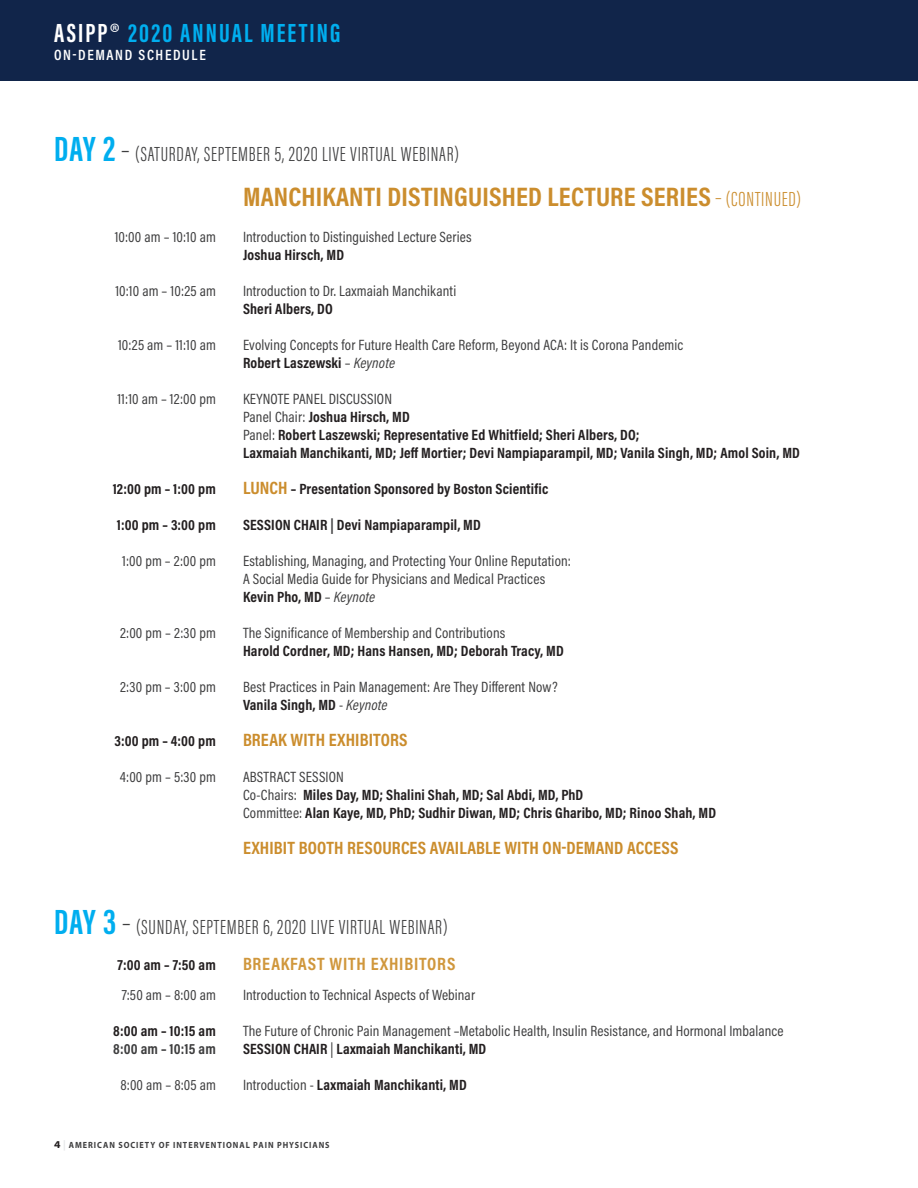
<style>
.page{position:relative;width:918px;height:1188px;background:#fff}
.page>*{position:absolute;margin:0;border:0;box-sizing:border-box;transform-origin:0 0}
.t1{font:27px "Acumin Variable Concept";letter-spacing:-.135em;color:#cb8d2d}
.t2{font:27px "Acumin Variable Concept";letter-spacing:-.175em;color:#00aeef}
.t3{font:21px "Acumin Variable Concept";letter-spacing:-.265em;color:#3e3e3f}
.t4{font:18px "Acumin Variable Concept";letter-spacing:-.13em;color:#cb8d2d}
.t5{font:18px "Acumin Variable Concept";letter-spacing:-.085em;color:#d0973c}
.t6{font:15px "Acumin Variable Concept";letter-spacing:-.07em;color:#231f20}
.t7{font:15px "Acumin Variable Concept";letter-spacing:-.085em;color:#3e3e3f}
.t8{font:15px "Acumin Variable Concept";letter-spacing:-.065em;color:#3e3e3f}
.t9{font:15px "Acumin Variable Concept";letter-spacing:-.165em;color:#3e3e3f}
.t10{font:15px "Acumin Variable Concept";letter-spacing:-.09em;color:#231f20}
.t11{font:15px "Acumin Variable Concept";letter-spacing:-.095em;color:#fff}
.t12{font:15px "Acumin Variable Concept";letter-spacing:-.15em;color:#3e3e3f}
.t13{font:700 9px "Myriad Pro";letter-spacing:.12em;color:#3e3e3f;scale:.9 1}
.s1{color:#fff}
.s2{font-family:"Myriad Pro";font-stretch:condensed;color:#fff}
.s3{font-size:36px;color:#00aeef}
.s4{font-size:27px}
.s5{font-size:21px}
.s6{color:#3e3e3f}
.s7{font-size:18px;color:#cb8d2d}
.s8{font-size:10.5px;color:#231f20}
.s9{font-size:10.5px;color:#e4e5e7}
</style>
<div class="page">
<div style="left:0;top:0;width:918px;height:81px;background:#11254a"></div>
<h1 class="t2" style="left:54px;top:14px;width:297px"><span class="s1">ASI PP</span><span class="s2">®</span> 2020 ANNUAL MEETI NG</h1>
<p class="t11" style="left:54px;top:44px;width:156px">ON-DEMAND SCHEDULE</p>
<p class="t3" style="left:54px;top:140px;width:409px"><span class="s3">DAY 2</span> <span class="s4">–</span> (SATURDAY, SEPTEMBER5, 2020LIVEVI RTUALWEBI NAR)</p>
<p class="t1" style="left:243px;top:179px;width:562px">MANCHI KANTI DISTI NGUISHED LECTURE SERI ES <span class="s5">– (CONTINUED)</span></p>
<p class="t7" style="left:115px;top:227px;width:105px">10:00 am – 10:10 am</p>
<p class="t8" style="left:243px;top:227px;width:231px">Introduction to Distinguished Lecture Series</p>
<p class="t6" style="left:243px;top:245px;width:106px">Joshua Hirsch, MD</p>
<p class="t7" style="left:115px;top:281px;width:105px">10:10 am – 10:25 am</p>
<p class="t7" style="left:243px;top:281px;width:215px">Introduction to Dr. Laxmaiah Manchikanti</p>
<p class="t6" style="left:243px;top:299px;width:95px">Sheri Albers, DO</p>
<p class="t7" style="left:118px;top:335px;width:102px">10:25 am – 11:10 am</p>
<p class="t7" style="left:243px;top:335px;width:443px">Evolving Concepts for Future Health Care Reform, Beyond ACA: It is Corona Pandemic</p>
<p class="t6" style="left:243px;top:353px;width:155px">Robert Laszewski <span class="s6">– Keynote</span></p>
<p class="t7" style="left:118px;top:389px;width:103px">11:10 am – 12:00 pm</p>
<p class="t9" style="left:243px;top:389px;width:154px">KEYNOTE PANEL DISCUSSION</p>
<p class="t6" style="left:243px;top:407px;width:171px"><span class="s6">Panel Chair:</span> Joshua Hirsch, MD</p>
<p class="t6" style="left:243px;top:425px;width:398px"><span class="s6">Panel:</span> Robert Laszewski; Representative Ed Whitfield; Sheri Albers, DO;</p>
<p class="t6" style="left:243px;top:443px;width:561px">Laxmaiah Manchikanti, MD; Jeff Mortier; Devi Nampiaparampil, MD; Vanila Singh, MD; Amol Soin, MD</p>
<p class="t6" style="left:113px;top:479px;width:107px">12:00 pm – 1:00 pm</p>
<p class="t6" style="left:243px;top:479px;width:308px"><span class="s7">LUNCH</span> – Presentation Sponsored by Boston Scientific</p>
<p class="t6" style="left:117px;top:515px;width:102px">1:00 pm – 3:00 pm</p>
<p class="t6" style="left:243px;top:515px;width:242px">SESSION CHAIR <span class="s6">|</span> Devi Nampiaparampil, MD</p>
<p class="t7" style="left:122px;top:551px;width:98px">1:00 pm – 2:00 pm</p>
<p class="t7" style="left:243px;top:551px;width:330px">Establishing, Managing, and Protecting Your Online Reputation:</p>
<p class="t7" style="left:243px;top:569px;width:305px">A Social Media Guide for Physicians and Medical Practices</p>
<p class="t10" style="left:243px;top:587px;width:135px">Kevin Pho, MD <span class="s6">– Keynote</span></p>
<p class="t7" style="left:120px;top:623px;width:100px">2:00 pm – 2:30 pm</p>
<p class="t7" style="left:243px;top:623px;width:265px">The Significance of Membership and Contributions</p>
<p class="t6" style="left:243px;top:641px;width:325px">Harold Cordner, MD; Hans Hansen, MD; Deborah Tracy, MD</p>
<p class="t7" style="left:120px;top:677px;width:100px">2:30 pm – 3:00 pm</p>
<p class="t7" style="left:243px;top:677px;width:318px">Best Practices in Pain Management: Are They Different Now?</p>
<p class="t6" style="left:243px;top:695px;width:148px">Vanila Singh, MD<span class="s6">- Keynote</span></p>
<p class="t6" style="left:114px;top:731px;width:105px">3:00 pm – 4:00 pm</p>
<p class="t4" style="left:243px;top:728px;width:168px">BREAK WITH EXHIBITORS</p>
<p class="t7" style="left:120px;top:767px;width:100px">4:00 pm – 5:30 pm</p>
<p class="t12" style="left:243px;top:767px;width:106px">ABSTRACT SESSION</p>
<p class="t6" style="left:243px;top:785px;width:345px"><span class="s6">Co-Chairs:</span> Miles Day, MD; Shalini Shah, MD; Sal Abdi, MD, PhD</p>
<p class="t6" style="left:243px;top:803px;width:478px"><span class="s6">Committee:</span> Alan Kaye, MD, PhD; Sudhir Diwan, MD; Chris Gharibo, MD; Rinoo Shah, MD</p>
<p class="t4" style="left:243px;top:836px;width:439px">EXHIBIT BOOTH RESOURCES AVAILABLE WITH ON-DEMAND ACCESS</p>
<p class="t3" style="left:54px;top:912px;width:397px"><span class="s3">DAY 3</span> <span class="s4">–</span> (SUNDAY, SEPTEMBER6, 2020LIVEVI RTUALWEBI NAR)</p>
<p class="t6" style="left:118px;top:954px;width:102px">7:00 am – 7:50 am</p>
<p class="t5" style="left:243px;top:951px;width:216px">BREAKFAST WITH EXHIBITORS</p>
<p class="t7" style="left:122px;top:984px;width:98px">7:50 am – 8:00 am</p>
<p class="t7" style="left:243px;top:984px;width:234px">Introduction to Technical Aspects of Webinar</p>
<p class="t6" style="left:113px;top:1020px;width:106px">8:00 am – 10:15 am</p>
<p class="t7" style="left:243px;top:1020px;width:544px">The Future of Chronic Pain Management –Metabolic Health, Insulin Resistance, and Hormonal Imbalance</p>
<p class="t7" style="left:113px;top:1038px;width:106px">8:00 am – 10:15 am</p>
<p class="t6" style="left:243px;top:1038px;width:248px">SESSION CHAIR <span class="s6">|</span> Laxmaiah Manchikanti, MD</p>
<p class="t7" style="left:121px;top:1074px;width:99px">8:00 am – 8:05 am</p>
<p class="t6" style="left:243px;top:1074px;width:228px"><span class="s6">Introduction -</span> Laxmaiah Manchikanti, MD</p>
<p class="t13" style="left:54px;top:1139px;width:308px"><span class="s8">4</span> <span class="s9">|</span> AMERICAN SOCIETY OF INTERVENTIONAL PAIN PHYSICIANS</p>
</div>
